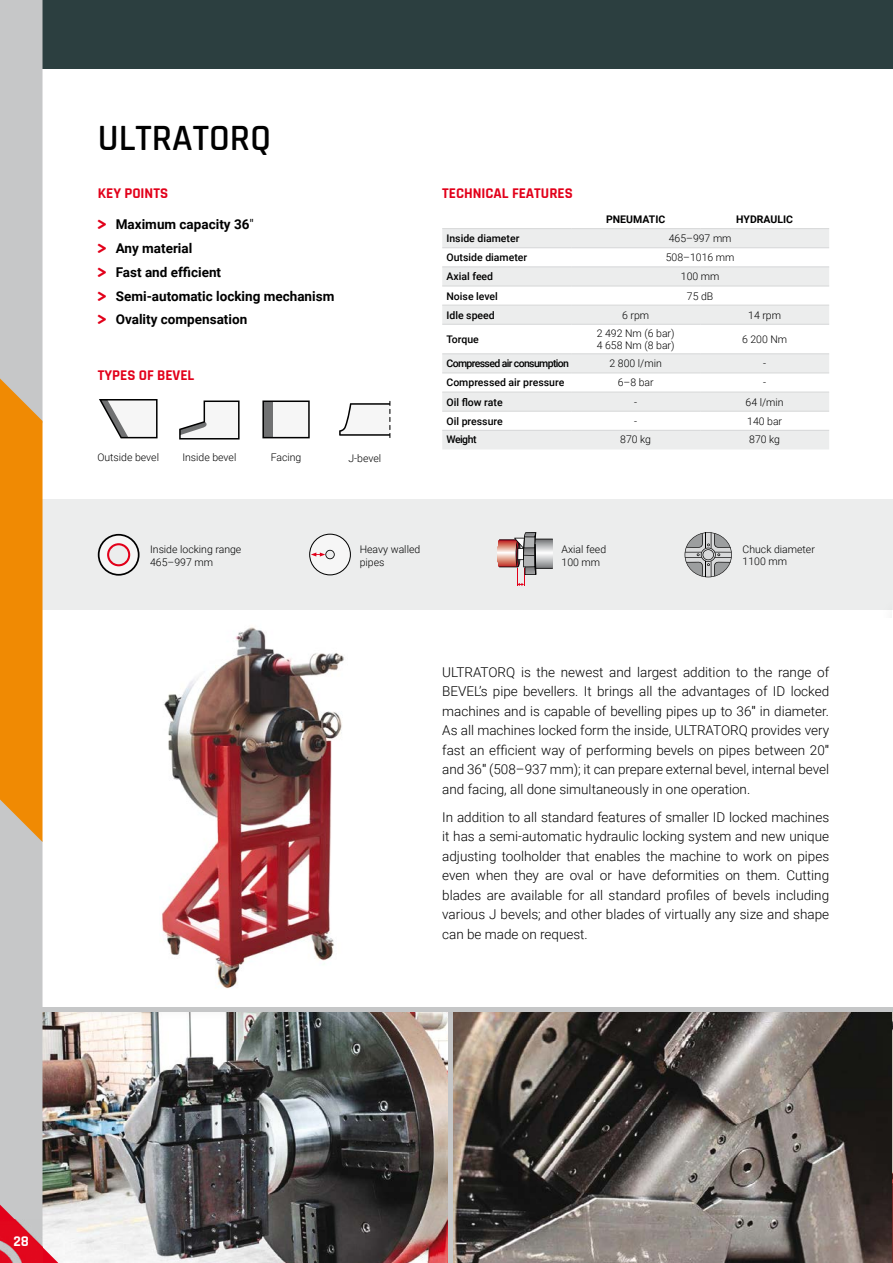
<style>
.page{position:relative;width:893px;height:1263px;background:#fff}
.page>*{position:absolute;margin:0;border:0;box-sizing:border-box;transform-origin:0 0}
.t1{font:600 37.5px "Rajdhani";color:#000}
.t2{font:700 15px "Rajdhani";color:#e2001a}
.t3{font:700 15px "Rajdhani";color:#fff}
.t4{font:300 13.5px/19.5px "Roboto";color:#000;text-align:justify}
.t5{font:700 13.5px/23.7px "Roboto";color:#000}
.t6{font:300 10.5px/12.6px "Roboto";color:#000}
.t7{font:500 10.5px "Roboto";color:#000}
.t8{font:500 10.5px "Roboto";letter-spacing:-.06em;color:#000}
.t9{font:700 10.5px "Roboto";color:#000}
.s1{font-family:"Fredoka One";font-weight:400;color:#e2001a}
.s2{font-weight:400}
</style>
<div class="page">
<img style="left:71px;top:1022px;width:822px;height:241px">
<hr style="left:449px;top:1010px;width:4px;height:253px;background:#c6c7c8">
<div style="left:28px;top:596px;width:865px;height:426px;background:#000;opacity:.1"></div>
<div style="left:43px;top:610px;width:850px;height:398px;background:#fff"></div>
<div style="left:43px;top:0;width:850px;height:68px;background:#2c3f40"></div>
<img style="left:161px;top:627px;width:183px;height:362px">
<div style="left:43px;top:499px;width:850px;height:111px;background:#eceded"></div>
<svg style="left:98px;top:534px;width:42px;height:42px"></svg>
<svg style="left:499px;top:532px;width:54px;height:54px"></svg>
<svg style="left:685px;top:532px;width:47px;height:45px"></svg>
<div style="left:878px;top:596px;width:15px;height:426px;background:#000;opacity:.1"></div>
<hr style="left:892px;top:610px;width:1px;height:398px;background:#fff">
<div style="left:870px;top:618px;width:23px;height:390px;background:#fff"></div>
<hr style="left:892px;top:499px;width:1px;height:111px;background:#eceded">
<hr style="left:43px;top:1008px;width:850px;height:4px;background:#c6c7c8">
<svg style="left:99px;top:399px;width:59px;height:39px"></svg>
<svg style="left:179px;top:400px;width:61px;height:39px"></svg>
<svg style="left:262px;top:400px;width:48px;height:38px"></svg>
<svg style="left:339px;top:401px;width:51px;height:37px"></svg>
<svg style="left:309px;top:534px;width:42px;height:41px"></svg>
<svg style="left:0;top:0;width:71px;height:1263px"></svg>
<svg style="left:442px;top:229px;width:387px;height:220px;fill:#eceded"></svg>
<hr style="left:442px;top:228px;width:129px;height:1px;background:#d9dadb">
<hr style="left:571px;top:228px;width:129px;height:1px;background:#d9dadb">
<hr style="left:700px;top:228px;width:129px;height:1px;background:#d9dadb">
<hr style="left:442px;top:247px;width:129px;height:1px;background:#d9dadb">
<hr style="left:571px;top:247px;width:129px;height:1px;background:#d9dadb">
<hr style="left:700px;top:247px;width:129px;height:1px;background:#d9dadb">
<hr style="left:442px;top:266px;width:129px;height:1px;background:#d9dadb">
<hr style="left:571px;top:266px;width:129px;height:1px;background:#d9dadb">
<hr style="left:700px;top:266px;width:129px;height:1px;background:#d9dadb">
<hr style="left:442px;top:285px;width:129px;height:2px;background:#d9dadb">
<hr style="left:571px;top:285px;width:129px;height:2px;background:#d9dadb">
<hr style="left:700px;top:285px;width:129px;height:2px;background:#d9dadb">
<hr style="left:442px;top:305px;width:129px;height:1px;background:#d9dadb">
<hr style="left:571px;top:305px;width:129px;height:1px;background:#d9dadb">
<hr style="left:700px;top:305px;width:129px;height:1px;background:#d9dadb">
<hr style="left:442px;top:324px;width:129px;height:1px;background:#d9dadb">
<hr style="left:571px;top:324px;width:129px;height:1px;background:#d9dadb">
<hr style="left:700px;top:324px;width:129px;height:1px;background:#d9dadb">
<hr style="left:442px;top:353px;width:129px;height:1px;background:#d9dadb">
<hr style="left:571px;top:353px;width:129px;height:1px;background:#d9dadb">
<hr style="left:700px;top:353px;width:129px;height:1px;background:#d9dadb">
<hr style="left:442px;top:372px;width:129px;height:1px;background:#d9dadb">
<hr style="left:571px;top:372px;width:129px;height:1px;background:#d9dadb">
<hr style="left:700px;top:372px;width:129px;height:1px;background:#d9dadb">
<hr style="left:442px;top:391px;width:129px;height:2px;background:#d9dadb">
<hr style="left:571px;top:391px;width:129px;height:2px;background:#d9dadb">
<hr style="left:700px;top:391px;width:129px;height:2px;background:#d9dadb">
<hr style="left:442px;top:411px;width:129px;height:1px;background:#d9dadb">
<hr style="left:571px;top:411px;width:129px;height:1px;background:#d9dadb">
<hr style="left:700px;top:411px;width:129px;height:1px;background:#d9dadb">
<hr style="left:442px;top:430px;width:129px;height:1px;background:#d9dadb">
<hr style="left:571px;top:430px;width:129px;height:1px;background:#d9dadb">
<hr style="left:700px;top:430px;width:129px;height:1px;background:#d9dadb">
<h1 class="t1" style="left:98px;top:115px;width:175px">ULTRATORQ</h1>
<p class="t2" style="left:98px;top:184px;width:72px">KEY POINTS</p>
<p class="t2" style="left:442px;top:184px;width:132px">TECHNICAL FEATURES</p>
<p class="t5" style="left:98px;top:212px;width:238px"><span class="s1">&gt;</span> Maximum capacity 36<span class="s2">"<br></span><span class="s1">&gt;</span> Any material<br><span class="s1">&gt;</span> Fast and efficient<br><span class="s1">&gt;</span> Semi-automatic locking mechanism <span class="s1">&gt;</span> Ovality compensation</p>
<p class="t9" style="left:606px;top:212px;width:61px">PNEUMATIC</p>
<p class="t9" style="left:736px;top:212px;width:58px">HYDRAULIC</p>
<p class="t7" style="left:446px;top:231px;width:74px">Inside diameter</p>
<p class="t6" style="left:669px;top:232px;width:64px">465–997 mm</p>
<p class="t7" style="left:446px;top:250px;width:82px">Outside diameter</p>
<p class="t6" style="left:666px;top:251px;width:70px">508–1016 mm</p>
<p class="t7" style="left:446px;top:269px;width:48px">Axial feed</p>
<p class="t6" style="left:681px;top:270px;width:40px">100 mm</p>
<p class="t7" style="left:446px;top:288px;width:53px">Noise level</p>
<p class="t6" style="left:687px;top:289px;width:28px">75 dB</p>
<p class="t7" style="left:446px;top:308px;width:50px">Idle speed</p>
<p class="t6" style="left:622px;top:308px;width:29px">6 rpm</p>
<p class="t6" style="left:748px;top:308px;width:34px">14 rpm</p>
<p class="t7" style="left:446px;top:332px;width:34px">Torque</p>
<p class="t6" style="left:597px;top:326px;width:79px">2 492 Nm (6 bar)<br>4 658 Nm (8 bar)</p>
<p class="t6" style="left:742px;top:333px;width:47px">6 200 Nm</p>
<p class="t8" style="left:446px;top:356px;width:124px">Compressed air consumption</p>
<p class="t6" style="left:609px;top:357px;width:54px">2 800 l/min</p>
<p class="t6" style="left:763px;top:357px;width:5px">-</p>
<p class="t7" style="left:446px;top:375px;width:119px">Compressed air pressure</p>
<p class="t6" style="left:618px;top:376px;width:37px">6–8 bar</p>
<p class="t6" style="left:763px;top:376px;width:5px">-</p>
<p class="t7" style="left:446px;top:394px;width:58px">Oil flow rate</p>
<p class="t6" style="left:634px;top:395px;width:5px">-</p>
<p class="t6" style="left:746px;top:395px;width:40px">64 l/min</p>
<p class="t7" style="left:446px;top:414px;width:58px">Oil pressure</p>
<p class="t6" style="left:634px;top:414px;width:5px">-</p>
<p class="t6" style="left:747px;top:414px;width:36px">140 bar</p>
<p class="t7" style="left:446px;top:432px;width:32px">Weight</p>
<p class="t6" style="left:620px;top:433px;width:32px">870 kg</p>
<p class="t6" style="left:749px;top:433px;width:32px">870 kg</p>
<p class="t2" style="left:98px;top:366px;width:98px">TYPES OF BEVEL</p>
<p class="t6" style="left:97px;top:450px;width:63px">Outside bevel</p>
<p class="t6" style="left:182px;top:450px;width:55px">Inside bevel</p>
<p class="t6" style="left:271px;top:450px;width:32px">Facing</p>
<p class="t6" style="left:348px;top:452px;width:34px">J-bevel</p>
<p class="t6" style="left:150px;top:543px;width:93px">Inside locking range<br>465–997 mm</p>
<p class="t6" style="left:562px;top:543px;width:46px">Axial feed<br>100 mm</p>
<p class="t6" style="left:743px;top:542px;width:74px">Chuck diameter<br>1100 mm</p>
<p class="t6" style="left:360px;top:543px;width:62px">Heavy walled pipes</p>
<p class="t4" style="left:442px;top:662px;width:388px">ULTRATORQ is the newest and largest addition to the range of BEVEL’s pipe bevellers. It brings all the advantages of ID locked machines and is capable of bevelling pipes up to 36<span class="s2">"</span> in diameter.<br>As all machines locked form the inside, ULTRATORQ provides very fast an efficient way of performing bevels on pipes between 20<span class="s2">" </span>and 36<span class="s2">"</span> (508–937 mm); it can prepare external bevel, internal bevel and facing, all done simultaneously in one operation.</p>
<p class="t4" style="left:442px;top:807px;width:388px">In addition to all standard features of smaller ID locked machines it has a semi-automatic hydraulic locking system and new unique adjusting toolholder that enables the machine to work on pipes even when they are oval or have deformities on them. Cutting blades are available for all standard profiles of bevels including various J bevels; and other blades of virtually any size and shape can be made on request.</p>
<p class="t3" style="left:13px;top:1232px;width:17px">28</p>
</div>
